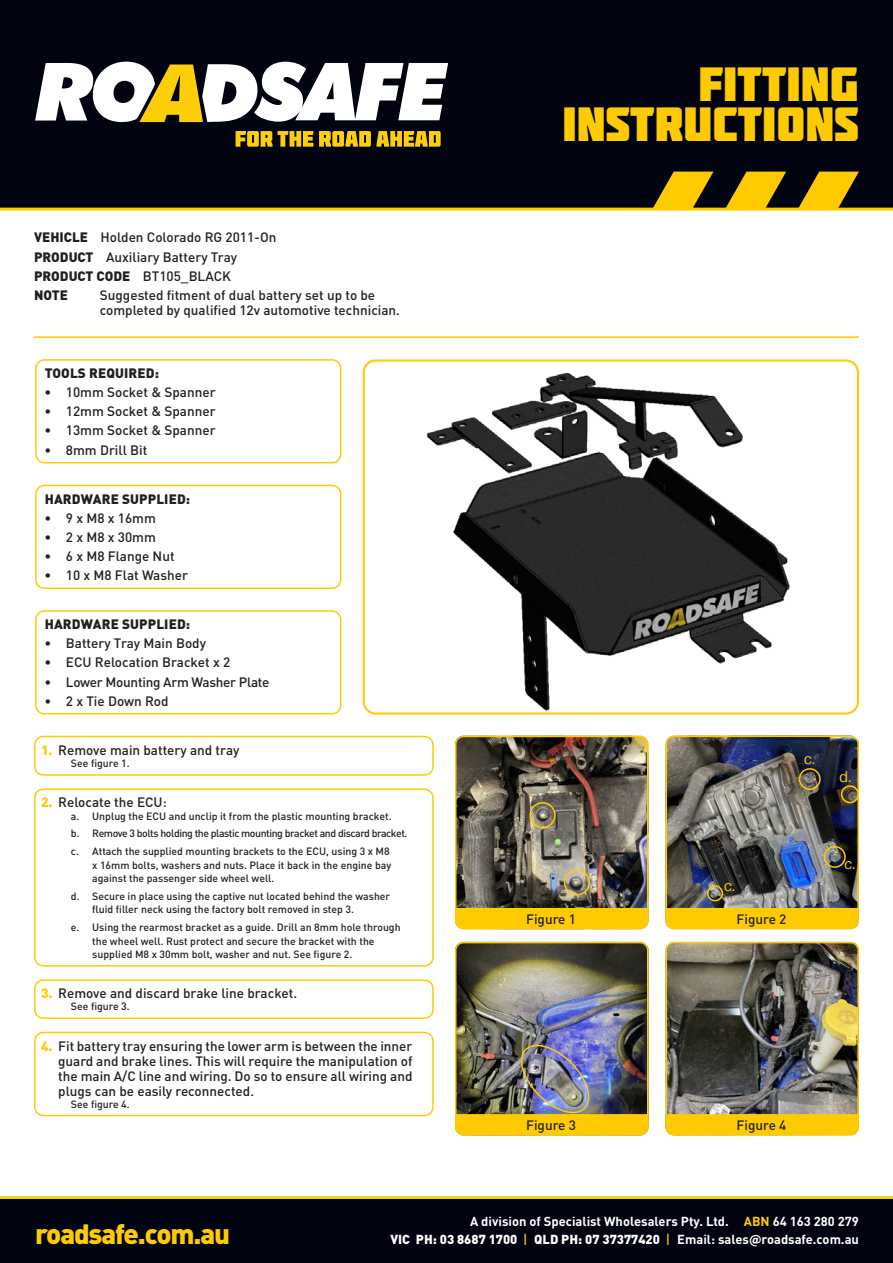
<style>
.page{position:relative;width:893px;height:1263px;background:#fff}
.page>*{position:absolute;margin:0;border:0;box-sizing:border-box;transform-origin:0 0}
.t1{font:48px/39.6px "Molot";color:#ffcb00;text-align:right}
.t2{font:900 27.6px "DINOT";letter-spacing:-.04em;color:#ffcb00}
.t3{font:15px "Aktiv Grotesk";color:#ffcb00}
.t4{font:500 13.5px/15px "DINOT";color:#231f20}
.t5{font:900 13.5px "DINOT";letter-spacing:.01em;color:#231f20}
.t6{font:500 13.5px "DINOT";letter-spacing:-.02em;color:#231f20}
.t7{font:900 12.9px "DINOT";color:#fff}
.t8{font:700 12.9px "DINOT";color:#fff}
.t9{font:500 10.5px/13.5px "DINOT";color:#231f20}
.s1{font-weight:900}
.s2{font-weight:900;color:#ffcb00}
.s3{color:#ffcb00}
.s4{font-weight:500;color:#ffcb00}
.s5{font-weight:700}
</style>
<div class="page">
<div style="left:0;top:0;width:893px;height:208px;background:#000310"></div>
<svg style="left:35px;top:62px;width:413px;height:60px"></svg>
<svg style="left:236px;top:131px;width:77px;height:16px"></svg>
<svg style="left:319px;top:131px;width:122px;height:16px"></svg>
<svg style="left:652px;top:172px;width:62px;height:36px"></svg>
<svg style="left:798px;top:172px;width:61px;height:36px"></svg>
<svg style="left:725px;top:172px;width:61px;height:36px"></svg>
<hr style="left:0;top:208px;width:893px;height:3px;background:#ffcb00">
<hr style="left:0;top:1196px;width:893px;height:3px;background:#ffcb00">
<div style="left:0;top:1199px;width:893px;height:64px;background:#000310"></div>
<hr style="left:34px;top:336px;width:825px;height:2px;background:#ffcb00">
<div style="left:34px;top:736px;width:400px;height:40px;border:2px solid #ffcb00;border-radius:9px"></div>
<div style="left:35px;top:359px;width:306px;height:104px;border:2px solid #ffcb00;border-radius:9px"></div>
<div style="left:35px;top:485px;width:306px;height:104px;border:2px solid #ffcb00;border-radius:9px"></div>
<div style="left:35px;top:610px;width:306px;height:104px;border:2px solid #ffcb00;border-radius:9px"></div>
<div style="left:34px;top:788px;width:400px;height:178px;border:2px solid #ffcb00;border-radius:9px"></div>
<div style="left:34px;top:979px;width:400px;height:40px;border:2px solid #ffcb00;border-radius:9px"></div>
<div style="left:34px;top:1032px;width:400px;height:84px;border:2px solid #ffcb00;border-radius:9px"></div>
<img style="left:668px;top:942px;width:191px;height:172px">
<div style="left:665px;top:942px;width:194px;height:193px;border:2px solid #ffcb00;border-radius:8px"></div>
<img style="left:455px;top:942px;width:193px;height:99px">
<div style="left:455px;top:942px;width:193px;height:193px;border:2px solid #ffcb00;border-radius:8px"></div>
<img style="left:455px;top:736px;width:193px;height:172px">
<div style="left:455px;top:736px;width:193px;height:193px;border:2px solid #ffcb00;border-radius:8px"></div>
<div style="left:529px;top:802px;width:27px;height:26px;border:2px solid #ffcb00;border-radius:50%"></div>
<div style="left:564px;top:869px;width:26px;height:26px;border:2px solid #ffcb00;border-radius:50%"></div>
<img style="left:668px;top:736px;width:191px;height:172px">
<div style="left:665px;top:736px;width:194px;height:193px;border:2px solid #ffcb00;border-radius:8px"></div>
<div style="left:841px;top:785px;width:18px;height:18px;border:2px solid #ffcb00;border-radius:50%"></div>
<div style="left:707px;top:885px;width:16px;height:16px;border:2px solid #ffcb00;border-radius:50%"></div>
<div style="left:824px;top:846px;width:22px;height:22px;border:2px solid #ffcb00;border-radius:50%"></div>
<div style="left:799px;top:768px;width:22px;height:22px;border:2px solid #ffcb00;border-radius:50%"></div>
<img style="left:426px;top:373px;width:364px;height:338px">
<div style="left:363px;top:359px;width:496px;height:355px;border:2px solid #ffcb00;border-radius:12px"></div>
<div style="left:455px;top:908px;width:193px;height:21px;background:#ffcb00"></div>
<img style="left:455px;top:1041px;width:193px;height:94px">
<div style="left:665px;top:908px;width:194px;height:21px;background:#ffcb00"></div>
<div style="left:665px;top:1114px;width:194px;height:21px;background:#ffcb00"></div>
<p class="t4" style="left:34px;top:227px;width:244px;line-height:19.2px"><span class="s1">VEHICLE</span> Holden Colorado RG 2011-On<br><span class="s1">PRODUCT</span> Auxiliary Battery Tray<br><span class="s1">PRODUCT CODE</span> BT105_BLACK<br><span class="s1">NOTE</span></p>
<p class="t4" style="left:100px;top:287px;width:302px">Suggested fitment of dual battery set up to be completed by qualified 12v automotive technician.</p>
<p class="t5" style="left:45px;top:364px;width:116px">TOOLS REQUIRED:</p>
<p class="t4" style="left:45px;top:384px;width:172px">• 10mm Socket &amp; Spanner</p>
<p class="t4" style="left:45px;top:403px;width:172px">• 12mm Socket &amp; Spanner</p>
<p class="t4" style="left:45px;top:422px;width:172px">• 13mm Socket &amp; Spanner</p>
<p class="t4" style="left:45px;top:442px;width:104px">• 8mm Drill Bit</p>
<p class="t5" style="left:45px;top:490px;width:147px">HARDWARE SUPPLIED:</p>
<p class="t4" style="left:45px;top:510px;width:113px">• 9 x M8 x 16mm</p>
<p class="t4" style="left:45px;top:529px;width:113px">• 2 x M8 x 30mm</p>
<p class="t4" style="left:45px;top:548px;width:132px">• 6 x M8 Flange Nut</p>
<p class="t4" style="left:45px;top:567px;width:145px">• 10 x M8 Flat Washer</p>
<p class="t5" style="left:45px;top:615px;width:147px">HARDWARE SUPPLIED:</p>
<p class="t4" style="left:45px;top:635px;width:163px">• Battery Tray Main Body</p>
<p class="t4" style="left:45px;top:654px;width:187px">• ECU Relocation Bracket x 2</p>
<p class="t6" style="left:45px;top:672px;width:226px">• Lower Mounting Arm Washer Plate</p>
<p class="t4" style="left:45px;top:693px;width:125px">• 2 x Tie Down Rod</p>
<p class="t4" style="left:41px;top:742px;width:200px"><span class="s2">1.</span> Remove main battery and tray</p>
<p class="t9" style="left:71px;top:756px;width:60px">See figure 1.</p>
<p class="t4" style="left:41px;top:794px;width:127px"><span class="s2">2.</span> Relocate the ECU:</p>
<p class="t9" style="left:71px;top:806px;width:338px;line-height:17.7px">a. Unplug the ECU and unclip it from the plastic mounting bracket.<br>b. Remove 3 bolts holding the plastic mounting bracket and discard bracket. c. Attach the supplied mounting brackets to the ECU, using 3 x M8</p>
<p class="t9" style="left:92px;top:858px;width:301px">x 16mm bolts, washers and nuts. Place it back in the engine bay against the passenger side wheel well.</p>
<p class="t9" style="left:92px;top:889px;width:299px;text-indent:-21px">d. Secure in place using the captive nut located behind the washer fluid filler neck using the factory bolt removed in step 3.</p>
<p class="t9" style="left:92px;top:920px;width:310px;text-indent:-21px">e. Using the rearmost bracket as a guide. Drill an 8mm hole through the wheel well. Rust protect and secure the bracket with the supplied M8 x 30mm bolt, washer and nut. See figure 2.</p>
<p class="t4" style="left:41px;top:985px;width:258px"><span class="s2">3.</span> Remove and discard brake line bracket.</p>
<p class="t9" style="left:71px;top:999px;width:60px">See figure 3.</p>
<p class="t4" style="left:58px;top:1037px;width:356px;text-align:justify;text-indent:-17px"><span class="s2">4.</span> Fit battery tray ensuring the lower arm is between the inner guard and brake lines. This will require the manipulation of the main A/C line and wiring. Do so to ensure all wiring and plugs can be easily reconnected.</p>
<p class="t9" style="left:71px;top:1097px;width:60px">See figure 4.</p>
<h1 class="t1" style="left:562px;top:63px;width:298px">FITTING<br>INSTRUCTIONS</h1>
<p class="t4" style="left:526px;top:911px;width:51px">Figure 1</p>
<p class="t4" style="left:526px;top:1117px;width:51px">Figure 3</p>
<p class="t3" style="left:804px;top:750px;width:13px">c.</p>
<p class="t3" style="left:839px;top:768px;width:14px">d.</p>
<p class="t3" style="left:724px;top:877px;width:13px">c.</p>
<p class="t4" style="left:737px;top:911px;width:51px">Figure 2</p>
<p class="t3" style="left:844px;top:855px;width:13px">c.</p>
<p class="t4" style="left:737px;top:1117px;width:51px">Figure 4</p>
<p class="t8" style="left:470px;top:1213px;width:390px">A division of Specialist Wholesalers Pty. Ltd. <span class="s3">ABN</span> 64 163 280 279</p>
<h2 class="t2" style="left:35px;top:1215px;width:197px">roadsafe.com.au</h2>
<p class="t7" style="left:390px;top:1231px;width:470px">VIC PH: 03 8687 1700 <span class="s4">|</span> QLD PH: 07 37377420 <span class="s4">|</span> <span class="s5">Email: sales@roadsafe.com.au</span></p>
</div>
